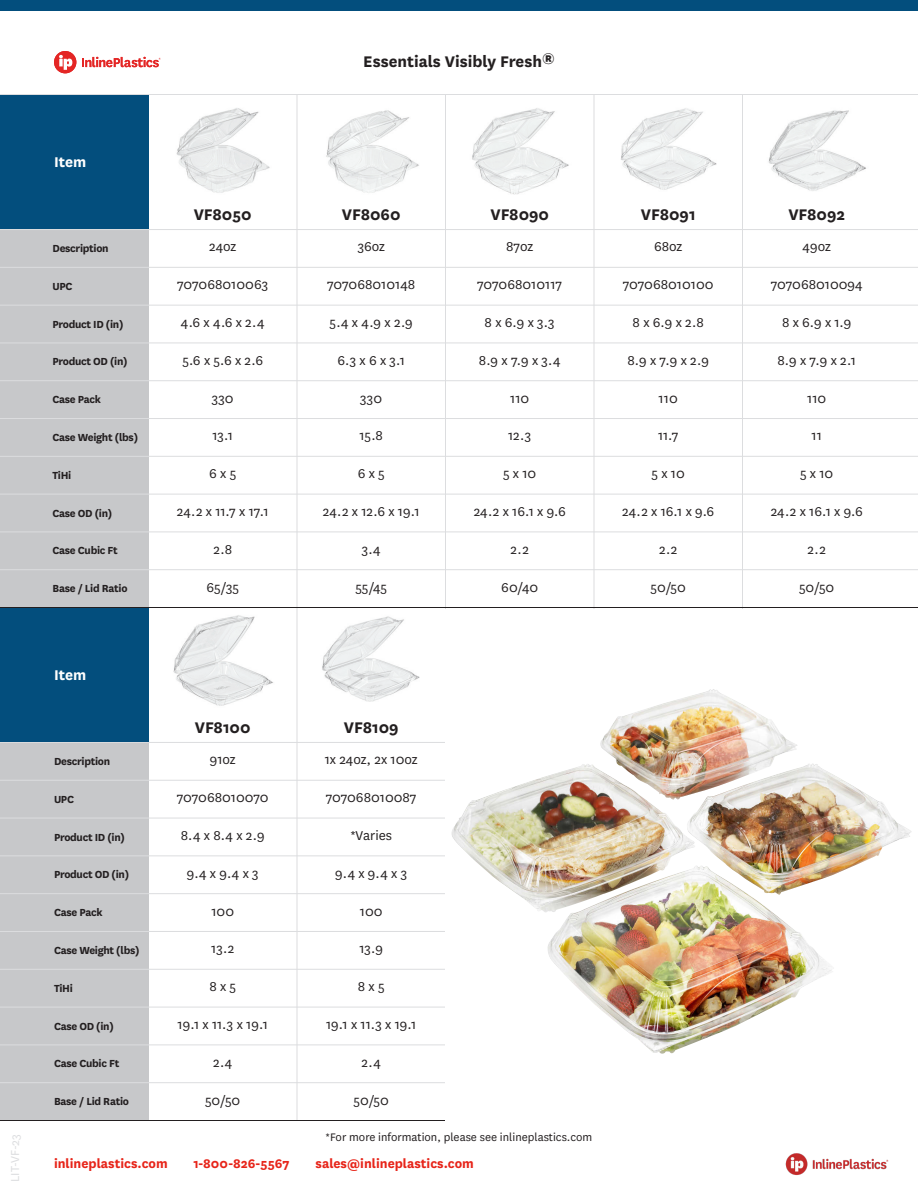
<style>
.page{position:relative;width:918px;height:1188px;background:#fff}
.page>*{position:absolute;margin:0;border:0;box-sizing:border-box;transform-origin:0 0}
.t1{font:700 18px "National";color:#231f20}
.t2{font:700 16.5px "National";color:#fff}
.t3{font:15px "National";color:#231f20}
.t4{font:700 14.55px "National";color:#e72419}
.t5{font:13.5px "National";color:#dcdddf}
.t6{font:12.75px "National";color:#231f20}
.t7{font:700 12px "National";letter-spacing:-.025em;color:#231f20}
</style>
<div class="page">
<div style="left:0;top:230px;width:148px;height:378px;background:#c7c8ca"></div>
<div style="left:0;top:742px;width:148px;height:378px;background:#c7c8ca"></div>
<hr style="left:0;top:818px;width:918px;height:1px;background:#dcdddf">
<hr style="left:0;top:305px;width:918px;height:1px;background:#dcdddf">
<hr style="left:0;top:855px;width:918px;height:1px;background:#dcdddf">
<hr style="left:0;top:343px;width:918px;height:1px;background:#dcdddf">
<hr style="left:0;top:893px;width:918px;height:1px;background:#dcdddf">
<hr style="left:0;top:380px;width:918px;height:1px;background:#dcdddf">
<hr style="left:0;top:931px;width:918px;height:1px;background:#dcdddf">
<hr style="left:0;top:418px;width:918px;height:1px;background:#dcdddf">
<hr style="left:0;top:969px;width:918px;height:1px;background:#dcdddf">
<hr style="left:0;top:456px;width:918px;height:1px;background:#dcdddf">
<hr style="left:0;top:1007px;width:918px;height:1px;background:#dcdddf">
<hr style="left:0;top:494px;width:918px;height:1px;background:#dcdddf">
<hr style="left:0;top:1045px;width:918px;height:1px;background:#dcdddf">
<hr style="left:0;top:532px;width:918px;height:1px;background:#dcdddf">
<hr style="left:0;top:1082px;width:918px;height:1px;background:#dcdddf">
<hr style="left:0;top:569px;width:918px;height:1px;background:#dcdddf">
<hr style="left:0;top:780px;width:918px;height:1px;background:#dcdddf">
<hr style="left:0;top:267px;width:918px;height:1px;background:#dcdddf">
<hr style="left:0;top:742px;width:918px;height:1px;background:#dcdddf">
<hr style="left:0;top:229px;width:918px;height:1px;background:#dcdddf">
<svg style="left:54px;top:51px;width:22px;height:22px"></svg>
<svg style="left:82px;top:57px;width:79px;height:10px"></svg>
<hr style="left:742px;top:95px;width:1px;height:1025px;background:#dcdddf">
<hr style="left:594px;top:95px;width:1px;height:1025px;background:#dcdddf">
<hr style="left:297px;top:95px;width:1px;height:1025px;background:#dcdddf">
<div style="left:0;top:608px;width:148px;height:134px;background:#034e7d"></div>
<div style="left:0;top:94px;width:148px;height:136px;background:#034e7d"></div>
<div style="left:0;top:0;width:918px;height:11px;background:#034e7d"></div>
<hr style="left:445px;top:95px;width:1px;height:1025px;background:#dcdddf">
<hr style="left:0;top:1120px;width:918px;height:1px;background:#231f20">
<hr style="left:0;top:607px;width:918px;height:1px;background:#231f20">
<hr style="left:0;top:94px;width:918px;height:1px;background:#dcdddf">
<img style="left:785px;top:1153px;width:104px;height:23px">
<img style="left:768px;top:110px;width:98px;height:81px">
<img style="left:621px;top:108px;width:96px;height:82px">
<img style="left:176px;top:108px;width:94px;height:85px">
<img style="left:326px;top:110px;width:93px;height:83px">
<img style="left:472px;top:108px;width:97px;height:87px">
<img style="left:173px;top:615px;width:100px;height:91px">
<img style="left:322px;top:616px;width:98px;height:86px">
<img style="left:446px;top:609px;width:472px;height:511px">
<img style="left:600px;top:689px;width:313px;height:206px">
<p class="t1" style="left:363px;top:49px;width:193px">Essentials Visibly Fresh®</p>
<p class="t2" style="left:54px;top:150px;width:34px">Item</p>
<p class="t7" style="left:52px;top:240px;width:58px">Description</p>
<p class="t7" style="left:52px;top:278px;width:22px">UPC</p>
<p class="t7" style="left:52px;top:315px;width:72px">Product ID (in)</p>
<p class="t7" style="left:52px;top:353px;width:77px">Product OD (in)</p>
<p class="t7" style="left:52px;top:391px;width:50px">Case Pack</p>
<p class="t7" style="left:52px;top:429px;width:87px">Case Weight (lbs)</p>
<p class="t7" style="left:52px;top:467px;width:20px">TiHi</p>
<p class="t7" style="left:52px;top:504px;width:61px">Case OD (in)</p>
<p class="t7" style="left:52px;top:542px;width:67px">Case Cubic Ft</p>
<p class="t7" style="left:52px;top:580px;width:77px">Base / Lid Ratio</p>
<p class="t2" style="left:54px;top:663px;width:34px">Item</p>
<p class="t7" style="left:54px;top:753px;width:58px">Description</p>
<p class="t7" style="left:54px;top:791px;width:22px">UPC</p>
<p class="t7" style="left:54px;top:828px;width:72px">Product ID (in)</p>
<p class="t7" style="left:54px;top:866px;width:77px">Product OD (in)</p>
<p class="t7" style="left:54px;top:904px;width:50px">Case Pack</p>
<p class="t7" style="left:54px;top:942px;width:87px">Case Weight (lbs)</p>
<p class="t7" style="left:54px;top:980px;width:20px">TiHi</p>
<p class="t7" style="left:54px;top:1017px;width:61px">Case OD (in)</p>
<p class="t7" style="left:54px;top:1055px;width:67px">Case Cubic Ft</p>
<p class="t7" style="left:54px;top:1093px;width:77px">Base / Lid Ratio</p>
<p class="t1" style="left:194px;top:202px;width:60px">VF8050</p>
<p class="t3" style="left:209px;top:237px;width:29px">24oz</p>
<p class="t3" style="left:177px;top:275px;width:93px">707068010063</p>
<p class="t3" style="left:181px;top:313px;width:85px">4.6 x 4.6 x 2.4</p>
<p class="t3" style="left:182px;top:350px;width:82px">5.6 x 5.6 x 2.6</p>
<p class="t3" style="left:212px;top:388px;width:23px">330</p>
<p class="t3" style="left:212px;top:426px;width:22px">13.1</p>
<p class="t3" style="left:209px;top:464px;width:28px">6 x 5</p>
<p class="t3" style="left:177px;top:502px;width:93px">24.2 x 11.7 x 17.1</p>
<p class="t3" style="left:213px;top:539px;width:20px">2.8</p>
<p class="t3" style="left:206px;top:577px;width:34px">65/35</p>
<p class="t1" style="left:195px;top:715px;width:57px">VF8100</p>
<p class="t3" style="left:210px;top:750px;width:27px">91oz</p>
<p class="t3" style="left:177px;top:788px;width:93px">707068010070</p>
<p class="t3" style="left:181px;top:826px;width:85px">8.4 x 8.4 x 2.9</p>
<p class="t3" style="left:187px;top:863px;width:74px">9.4 x 9.4 x 3</p>
<p class="t3" style="left:211px;top:901px;width:24px">100</p>
<p class="t3" style="left:211px;top:939px;width:25px">13.2</p>
<p class="t3" style="left:209px;top:977px;width:28px">8 x 5</p>
<p class="t3" style="left:178px;top:1015px;width:92px">19.1 x 11.3 x 19.1</p>
<p class="t3" style="left:213px;top:1052px;width:21px">2.4</p>
<p class="t3" style="left:205px;top:1090px;width:37px">50/50</p>
<p class="t1" style="left:342px;top:202px;width:60px">VF8060</p>
<p class="t3" style="left:358px;top:237px;width:29px">36oz</p>
<p class="t3" style="left:327px;top:275px;width:90px">707068010148</p>
<p class="t3" style="left:330px;top:313px;width:85px">5.4 x 4.9 x 2.9</p>
<p class="t3" style="left:337px;top:350px;width:69px">6.3 x 6 x 3.1</p>
<p class="t3" style="left:360px;top:388px;width:23px">330</p>
<p class="t3" style="left:359px;top:426px;width:25px">15.8</p>
<p class="t3" style="left:358px;top:464px;width:28px">6 x 5</p>
<p class="t3" style="left:323px;top:502px;width:98px">24.2 x 12.6 x 19.1</p>
<p class="t3" style="left:362px;top:539px;width:20px">3.4</p>
<p class="t3" style="left:356px;top:577px;width:33px">55/45</p>
<p class="t1" style="left:344px;top:715px;width:56px">VF8109</p>
<p class="t3" style="left:325px;top:750px;width:94px">1x 24oz, 2x 10oz</p>
<p class="t3" style="left:326px;top:788px;width:92px">707068010087</p>
<p class="t3" style="left:350px;top:826px;width:43px">*Varies</p>
<p class="t3" style="left:335px;top:863px;width:74px">9.4 x 9.4 x 3</p>
<p class="t3" style="left:360px;top:901px;width:24px">100</p>
<p class="t3" style="left:359px;top:939px;width:25px">13.9</p>
<p class="t3" style="left:358px;top:977px;width:28px">8 x 5</p>
<p class="t3" style="left:326px;top:1015px;width:92px">19.1 x 11.3 x 19.1</p>
<p class="t3" style="left:362px;top:1052px;width:21px">2.4</p>
<p class="t3" style="left:354px;top:1090px;width:37px">50/50</p>
<p class="t1" style="left:490px;top:202px;width:60px">VF8090</p>
<p class="t3" style="left:506px;top:237px;width:28px">87oz</p>
<p class="t3" style="left:477px;top:275px;width:87px">707068010117</p>
<p class="t3" style="left:485px;top:313px;width:72px">8 x 6.9 x 3.3</p>
<p class="t3" style="left:479px;top:350px;width:83px">8.9 x 7.9 x 3.4</p>
<p class="t3" style="left:510px;top:388px;width:21px">110</p>
<p class="t3" style="left:508px;top:426px;width:25px">12.3</p>
<p class="t3" style="left:503px;top:464px;width:35px">5 x 10</p>
<p class="t3" style="left:474px;top:502px;width:94px">24.2 x 16.1 x 9.6</p>
<p class="t3" style="left:511px;top:539px;width:20px">2.2</p>
<p class="t3" style="left:501px;top:577px;width:38px">60/40</p>
<p class="t5" style="left:6px;top:1182px;width:50px;rotate:-90deg">LIT-VF-23</p>
<p class="t6" style="left:326px;top:1128px;width:268px">*For more information, please see inlineplastics.com</p>
<p class="t4" style="left:54px;top:1153px;width:115px">inlineplastics.com</p>
<p class="t4" style="left:194px;top:1153px;width:98px">1-800-826-5567</p>
<p class="t4" style="left:316px;top:1153px;width:160px">sales@inlineplastics.com</p>
<p class="t1" style="left:641px;top:202px;width:56px">VF8091</p>
<p class="t3" style="left:654px;top:237px;width:30px">68oz</p>
<p class="t3" style="left:623px;top:275px;width:92px">707068010100</p>
<p class="t3" style="left:633px;top:313px;width:73px">8 x 6.9 x 2.8</p>
<p class="t3" style="left:627px;top:350px;width:83px">8.9 x 7.9 x 2.9</p>
<p class="t3" style="left:659px;top:388px;width:21px">110</p>
<p class="t3" style="left:658px;top:426px;width:22px">11.7</p>
<p class="t3" style="left:652px;top:464px;width:35px">5 x 10</p>
<p class="t3" style="left:622px;top:502px;width:94px">24.2 x 16.1 x 9.6</p>
<p class="t3" style="left:659px;top:539px;width:20px">2.2</p>
<p class="t3" style="left:651px;top:577px;width:37px">50/50</p>
<p class="t1" style="left:788px;top:202px;width:58px">VF8092</p>
<p class="t3" style="left:803px;top:237px;width:30px">49oz</p>
<p class="t3" style="left:771px;top:275px;width:93px">707068010094</p>
<p class="t3" style="left:782px;top:313px;width:71px">8 x 6.9 x 1.9</p>
<p class="t3" style="left:777px;top:350px;width:80px">8.9 x 7.9 x 2.1</p>
<p class="t3" style="left:807px;top:388px;width:21px">110</p>
<p class="t3" style="left:812px;top:426px;width:12px">11</p>
<p class="t3" style="left:800px;top:464px;width:35px">5 x 10</p>
<p class="t3" style="left:771px;top:502px;width:94px">24.2 x 16.1 x 9.6</p>
<p class="t3" style="left:808px;top:539px;width:20px">2.2</p>
<p class="t3" style="left:799px;top:577px;width:37px">50/50</p>
</div>
